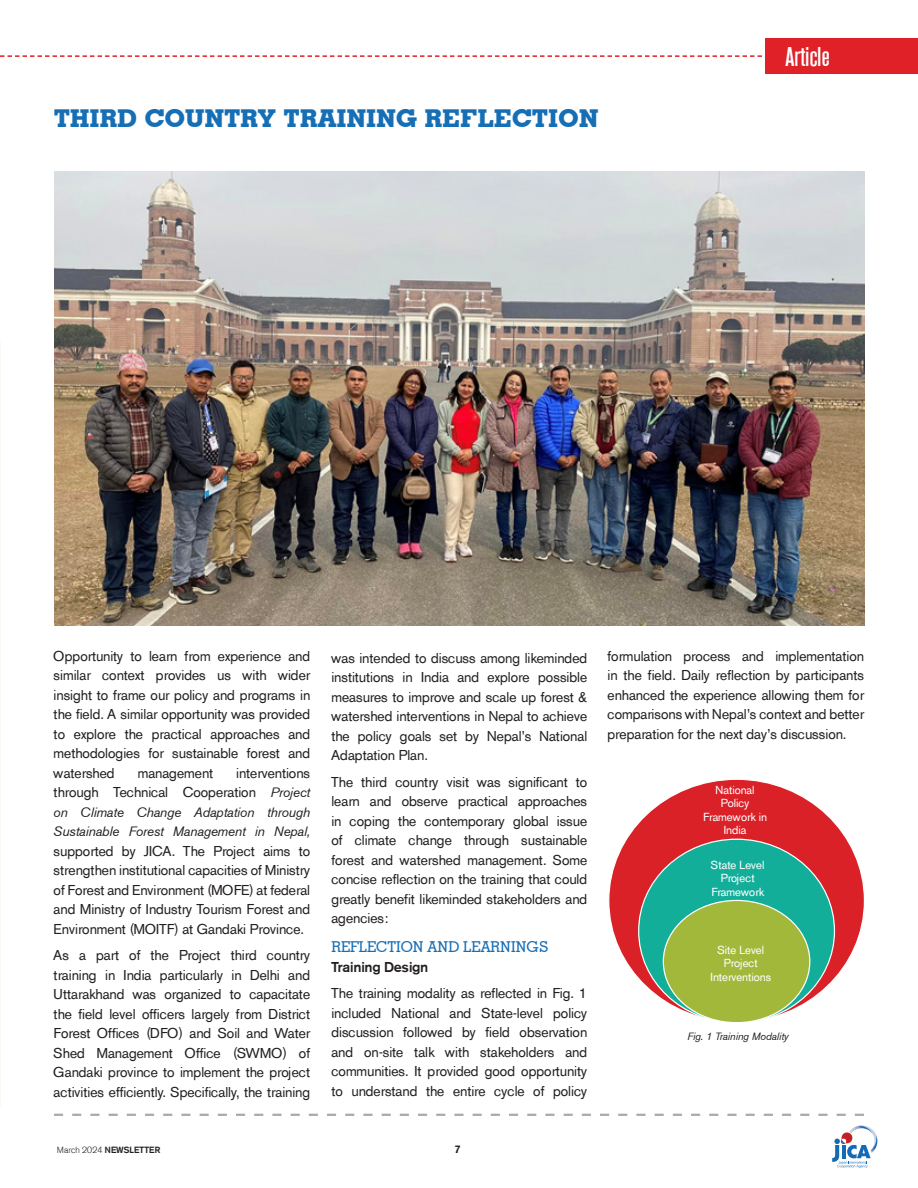
<style>
.page{position:relative;width:918px;height:1188px;background:#fff}
.page>*{position:absolute;margin:0;border:0;box-sizing:border-box;transform-origin:0 0}
.t1{font:500 27px "A750 Sans Cd";color:#fff}
.body{font:700 24.6px "Geometric Slab 703 BT Xtra";letter-spacing:.02em;color:#166eb5}
.Subhead{font:500 15px "Geometric Slab 703 BT";color:#166eb5}
.BODY{font:14.25px/19.5px "A750 Sans";color:#231f20;text-align:justify}
.BODY-2{font:500 14.25px "A750 Sans";color:#231f20}
.BODY-3{font:italic 13.5px/19.5px "A750 Sans";color:#231f20}
.BODY-4{font:11.7px/13.5px "A750 Sans";color:#fff;text-align:center}
.t2{font:500 10.8px "A750 Sans";color:#231f20}
.body-2{font:italic 10.5px "A750 Sans";color:#231f20}
.t3{font:500 9px "A750 Sans";color:#231f20}
.s1{font-style:italic;font-size:13.5px}
.s2{font-weight:300}
</style>
<div class="page">
<svg style="left:54px;top:1114px;width:810px;height:2px"></svg>
<svg style="left:832px;top:1126px;width:46px;height:42px"></svg>
<div style="left:609px;top:779px;width:255px;height:243px;background:#da2128;border-radius:50%"></div>
<div style="left:639px;top:839px;width:195px;height:184px;background:#13ae99;border-radius:50%"></div>
<div style="left:663px;top:900px;width:147px;height:123px;background:#a1b83a;border-radius:50%"></div>
<svg style="left:0;top:55px;width:766px;height:2px"></svg>
<div style="left:766px;top:39px;width:152px;height:35px;background:#e02128"></div>
<img style="left:55px;top:171px;width:810px;height:454px">
<p class="body" style="left:54px;top:103px;width:546px">THIRD COUNTRY TRAINING REFLECTION</p>
<p class="t1" style="left:786px;top:42px;width:46px">Article</p>
<p class="BODY" style="left:54px;top:646px;width:258px">Opportunity to learn from experience and similar context provides us with wider insight to frame our policy and programs in the field. A similar opportunity was provided to explore the practical approaches and methodologies for sustainable forest and watershed</p>
<p class="BODY" style="left:54px;top:763px;width:258px;text-align:right">interventions<br>through Technical Cooperation <span class="s1">Project</span></p>
<p class="BODY-3" style="left:54px;top:803px;width:258px">on Climate Change Adaptation through<br>Sustainable Forest Management in Nepal,</p>
<p class="BODY" style="left:54px;top:841px;width:258px">supported by JICA. The Project aims to strengthen institutional capacities of Ministry of Forest and Environment (MOFE) at federal and Ministry of Industry Tourism Forest and Environment (MOITF) at Gandaki Province.</p>
<p class="BODY" style="left:54px;top:946px;width:258px">As a part of the Project third country training in India particularly in Delhi and Uttarakhand was organized to capacitate the field level officers largely from District Forest Offices (DFO) and Soil and Water Shed Management Office (SWMO) of Gandaki province to implement the project activities efficiently. Specifically, the training</p>
<p class="BODY" style="left:138px;top:763px;width:77px">management</p>
<p class="BODY" style="left:331px;top:648px;width:257px">was intended to discuss among likeminded institutions in India and explore possible measures to improve and scale up forest &amp; watershed interventions in Nepal to achieve the policy goals set by Nepal’s National Adaptation Plan.</p>
<p class="BODY" style="left:331px;top:772px;width:257px">The third country visit was significant to learn and observe practical approaches in coping the contemporary global issue of climate change through sustainable forest and watershed management. Some concise reflection on the training that could greatly benefit likeminded stakeholders and agencies:</p>
<p class="Subhead" style="left:331px;top:938px;width:219px">REFLECTION AND LEARNINGS</p>
<p class="BODY-2" style="left:331px;top:959px;width:98px">Training Design</p>
<p class="BODY" style="left:331px;top:983px;width:257px">The training modality as reflected in Fig. 1 included National and State-level policy discussion followed by field observation and on-site talk with stakeholders and communities. It provided good opportunity to understand the entire cycle of policy</p>
<p class="t3" style="left:57px;top:1144px;width:105px"><span class="s2">March 2024</span> NEWSLETTER</p>
<p class="t2" style="left:455px;top:1143px;width:7px">7</p>
<p class="BODY" style="left:608px;top:646px;width:258px">formulation process and implementation in the field. Daily reflection by participants enhanced the experience allowing them for comparisons with Nepal’s context and better preparation for the next day’s discussion.</p>
<p class="BODY-4" style="left:703px;top:783px;width:65px">National<br>Policy<br>Framework in<br>India</p>
<p class="BODY-4" style="left:711px;top:858px;width:55px">State Level<br>Project<br>Framework</p>
<p class="BODY-4" style="left:710px;top:943px;width:62px">Site Level<br>Project<br>Interventions</p>
<p class="body-2" style="left:687px;top:1030px;width:103px">Fig. 1 Training Modality</p>
</div>
